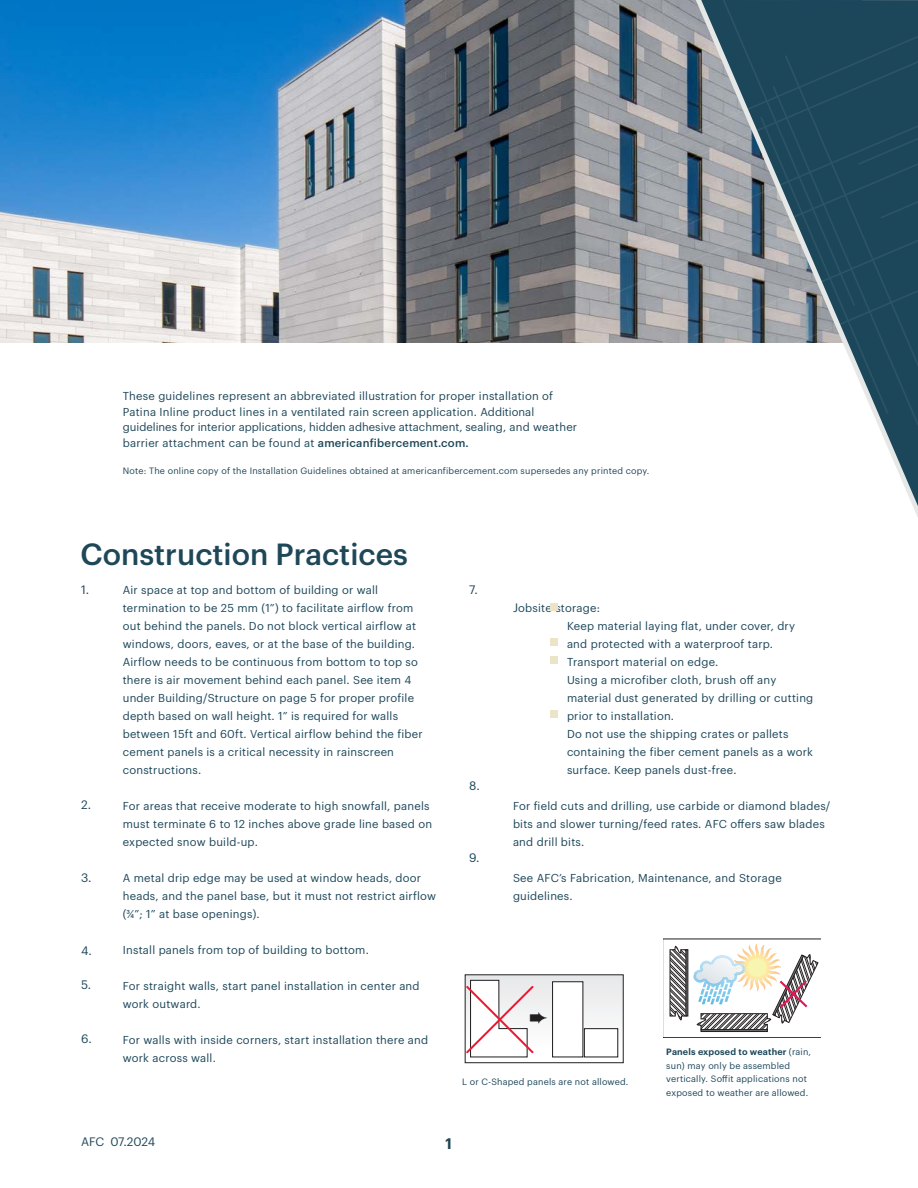
<style>
.page{position:relative;width:918px;height:1188px;background:#fff}
.page>*{position:absolute;margin:0;border:0;box-sizing:border-box;transform-origin:0 0}
.t1{font:500 30px "Graphik";color:#1e4758}
.t2{font:600 15px "Graphik";color:#1e4758}
.Paragraph_Style_1{font:12px "Graphik";color:#1c4659}
.t3{font:12px "Graphik";letter-spacing:-.005em;color:#1e4758}
.Paragraph_Style_1-2{font:11.25px/18px "Graphik";letter-spacing:.02em;color:#1c4659}
.Paragraph_Style_1-3{font:11.25px/15.8px "Graphik";letter-spacing:.02em;color:#1e4758}
.Paragraph_Style_1-4{font:9px/13.5px "Graphik";letter-spacing:.02em;color:#1c4659}
.Paragraph_Style_1-5{font:9px "Graphik";letter-spacing:.02em;color:#1e4758}
.s1{font-weight:500}
.s2{font-size:12px}
.s3{font-weight:600}
</style>
<div class="page">
<img style="left:0;top:0;width:599px;height:342px">
<svg style="left:601px;top:0;width:95px;height:343px;background:#899199"></svg>
<svg style="left:696px;top:0;width:222px;height:517px"></svg>
<div style="left:551px;top:604px;width:7px;height:7px;background:#ece4c7"></div>
<div style="left:551px;top:639px;width:7px;height:7px;background:#ece4c7"></div>
<div style="left:551px;top:656px;width:7px;height:7px;background:#ece4c7"></div>
<div style="left:551px;top:711px;width:7px;height:7px;background:#ece4c7"></div>
<hr style="left:465px;top:975px;width:158px;height:3px;background:#e6e7e9">
<hr style="left:465px;top:978px;width:158px;height:3px;background:#e8e9ea">
<hr style="left:465px;top:981px;width:158px;height:3px;background:#e9eaeb">
<hr style="left:465px;top:984px;width:158px;height:3px;background:#eaebec">
<hr style="left:465px;top:987px;width:158px;height:3px;background:#ebebed">
<hr style="left:465px;top:990px;width:158px;height:3px;background:#ececee">
<hr style="left:465px;top:993px;width:158px;height:3px;background:#ededee">
<hr style="left:465px;top:996px;width:158px;height:3px;background:#eeeeef">
<hr style="left:465px;top:999px;width:158px;height:3px;background:#efeff0">
<hr style="left:465px;top:1002px;width:158px;height:3px;background:#f0f0f1">
<hr style="left:465px;top:1005px;width:158px;height:3px;background:#f0f1f2">
<hr style="left:465px;top:1008px;width:158px;height:3px;background:#f1f2f3">
<hr style="left:465px;top:1011px;width:158px;height:3px;background:#f2f3f4">
<hr style="left:465px;top:1014px;width:158px;height:3px;background:#f3f4f4">
<hr style="left:465px;top:1017px;width:158px;height:3px;background:#f4f5f5">
<hr style="left:465px;top:1020px;width:158px;height:3px;background:#f5f5f6">
<hr style="left:465px;top:1022px;width:158px;height:3px;background:#f6f6f7">
<hr style="left:465px;top:1025px;width:158px;height:3px;background:#f7f7f8">
<hr style="left:465px;top:1028px;width:158px;height:3px;background:#f8f8f9">
<hr style="left:465px;top:1031px;width:158px;height:3px;background:#f9f9f9">
<hr style="left:465px;top:1034px;width:158px;height:3px;background:#fafafa">
<hr style="left:465px;top:1037px;width:158px;height:3px;background:#fbfbfb">
<div style="left:465px;top:974px;width:159px;height:89px;border:1px solid #231f20"></div>
<div style="left:553px;top:982px;width:30px;height:75px;background:#fff"></div>
<div style="left:552px;top:981px;width:31px;height:76px;border:1px solid #231f20"></div>
<div style="left:584px;top:1029px;width:34px;height:28px;background:#fff"></div>
<div style="left:584px;top:1028px;width:34px;height:29px;border:1px solid #231f20"></div>
<svg style="left:664px;top:939px;width:157px;height:99px"></svg>
<svg style="left:464px;top:979px;width:70px;height:79px"></svg>
<p class="Paragraph_Style_1-3" style="left:123px;top:387px;width:456px">These guidelines represent an abbreviated illustration for proper installation of Patina Inline product lines in a ventilated rain screen application. Additional guidelines for interior applications, hidden adhesive attachment, sealing, and weather barrier attachment can be found at <span class="s1">americanfibercement.com.</span></p>
<p class="Paragraph_Style_1-5" style="left:123px;top:464px;width:528px">Note: The online copy of the Installation Guidelines obtained at americanfibercement.com supersedes any printed copy.</p>
<p class="t1" style="left:81px;top:531px;width:329px">Construction Practices</p>
<p class="Paragraph_Style_1" style="left:81px;top:581px;width:10px">1.</p>
<p class="Paragraph_Style_1" style="left:81px;top:796px;width:12px">2.</p>
<p class="Paragraph_Style_1" style="left:81px;top:869px;width:12px">3.</p>
<p class="Paragraph_Style_1" style="left:81px;top:942px;width:12px">4.</p>
<p class="Paragraph_Style_1" style="left:81px;top:975px;width:12px">5.</p>
<p class="Paragraph_Style_1" style="left:81px;top:1030px;width:12px">6.</p>
<p class="Paragraph_Style_1-2" style="left:123px;top:580px;width:301px">Air space at top and bottom of building or wall termination to be 25 mm (1”) to facilitate airflow from out behind the panels. Do not block vertical airflow at windows, doors, eaves, or at the base of the building.<br>Airflow needs to be continuous from bottom to top so there is air movement behind each panel. See item 4 under Building/Structure on page 5 for proper profile depth based on wall height. 1” is required for walls between 15ft and 60ft. Vertical airflow behind the fiber cement panels is a critical necessity in rainscreen constructions.</p>
<p class="Paragraph_Style_1-2" style="left:123px;top:796px;width:311px">For areas that receive moderate to high snowfall, panels must terminate 6 to 12 inches above grade line based on expected snow build-up.</p>
<p class="Paragraph_Style_1-2" style="left:123px;top:868px;width:315px">A metal drip edge may be used at window heads, door heads, and the panel base, but it must not restrict airflow (3/4”; 1” at base openings).</p>
<p class="Paragraph_Style_1-2" style="left:123px;top:940px;width:248px">Install panels from top of building to bottom.</p>
<p class="Paragraph_Style_1-2" style="left:123px;top:976px;width:298px">For straight walls, start panel installation in center and work outward.</p>
<p class="Paragraph_Style_1-2" style="left:123px;top:1030px;width:307px">For walls with inside corners, start installation there and work across wall.</p>
<p class="Paragraph_Style_1" style="left:469px;top:581px;width:10px">7.</p>
<p class="Paragraph_Style_1" style="left:469px;top:777px;width:12px">8.</p>
<p class="Paragraph_Style_1" style="left:469px;top:849px;width:12px">9.</p>
<p class="Paragraph_Style_1-2" style="left:513px;top:598px;width:89px"><span class="s2">J</span>obsite storage:</p>
<p class="Paragraph_Style_1-2" style="left:567px;top:616px;width:230px">Keep material laying flat, under cover, dry and protected with a waterproof tarp.</p>
<p class="Paragraph_Style_1-2" style="left:567px;top:652px;width:153px">Transport material on edge.</p>
<p class="Paragraph_Style_1-2" style="left:567px;top:670px;width:248px">Using a microfiber cloth, brush off any material dust generated by drilling or cutting prior to installation.</p>
<p class="Paragraph_Style_1-2" style="left:567px;top:724px;width:248px">Do not use the shipping crates or pallets containing the fiber cement panels as a work surface. Keep panels dust-free.</p>
<p class="Paragraph_Style_1-2" style="left:513px;top:796px;width:319px">For field cuts and drilling, use carbide or diamond blades/ bits and slower turning/feed rates. AFC offers saw blades and drill bits.</p>
<p class="Paragraph_Style_1-2" style="left:513px;top:868px;width:270px">See AFC’s Fabrication, Maintenance, and Storage guidelines.</p>
<p class="Paragraph_Style_1-4" style="left:462px;top:1074px;width:168px">L or C-Shaped panels are not allowed.</p>
<p class="Paragraph_Style_1-4" style="left:666px;top:1045px;width:146px"><span class="s3">Panels exposed to weather</span> (rain, sun) may only be assembled vertically. Soffit applications not exposed to weather are allowed.</p>
<p class="t3" style="left:81px;top:1133px;width:76px">AFC 07.2024</p>
<p class="t2" style="left:446px;top:1132px;width:8px">1</p>
</div>
